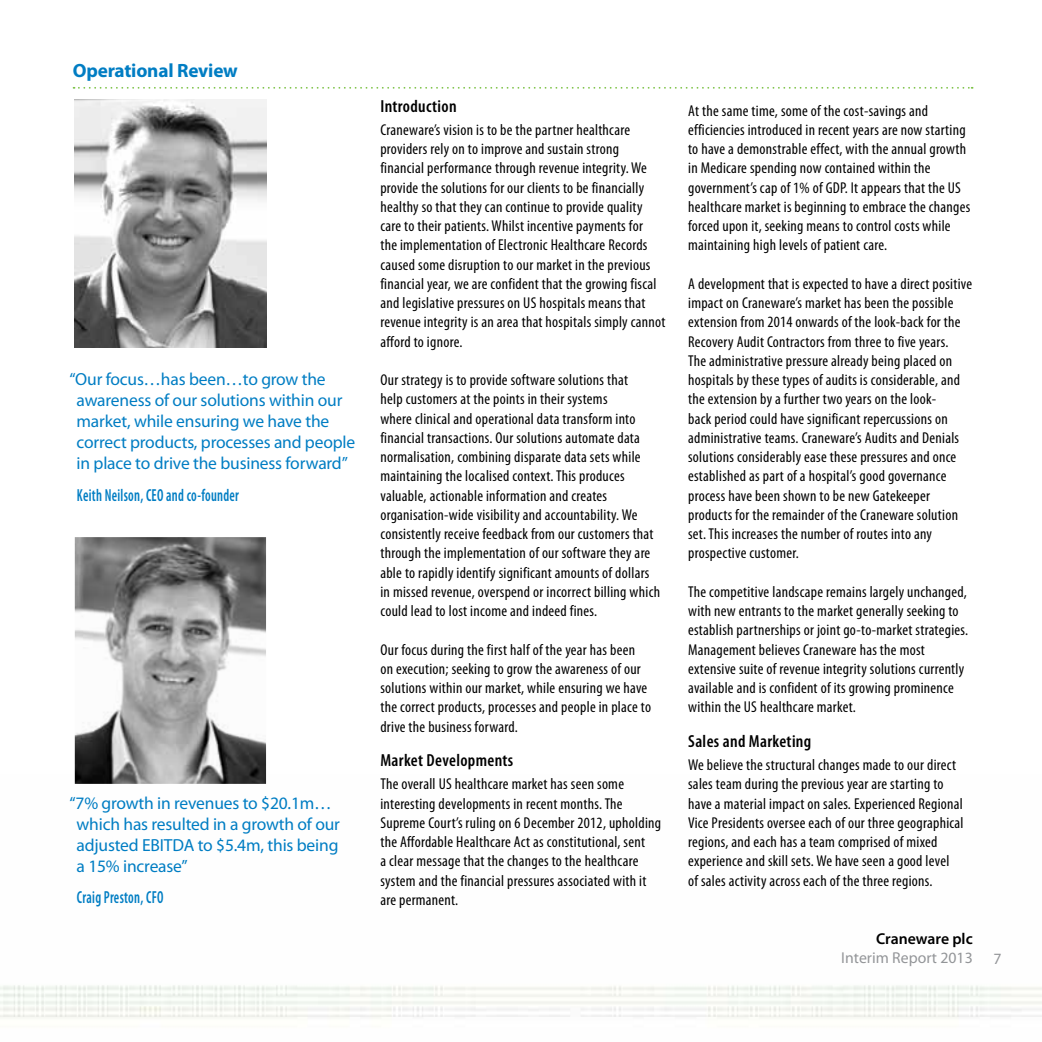
<style>
.page{position:relative;width:1042px;height:1042px;background:#fff}
.page>*{position:absolute;margin:0;border:0;box-sizing:border-box;transform-origin:0 0}
.t1{font:700 19.25px "Myriad Pro";letter-spacing:-.01em;color:#007dc3}
.t2{font:17.5px/21px "Myriad Pro";letter-spacing:-.01em;color:#007dc3}
.t3{font:600 condensed 17.5px "Myriad Pro";letter-spacing:.02em;color:#000}
.t4{font:600 condensed 17.5px "Myriad Pro";letter-spacing:.02em;color:#007dc3;scale:.78 1}
.t5{font:condensed 15.75px/19.2px "Myriad Pro";letter-spacing:.02em;color:#000}
.t6{font:15.75px "Myriad Pro";color:#939598}
.t7{font:600 15.75px "Myriad Pro";color:#000}
</style>
<div class="page">
<img style="left:0;top:775px;width:1042px;height:243px">
<img style="left:75px;top:99px;width:191px;height:248px">
<img style="left:75px;top:537px;width:191px;height:247px">
<svg style="left:74px;top:87px;width:898px;height:2px"></svg>
<p class="t1" style="left:73px;top:58px;width:167px">Operational Review</p>
<p class="t2" style="left:77px;top:368px;width:280px;text-indent:-7px">“Our focus…has been…to grow the awareness of our solutions within our market, while ensuring we have the correct products, processes and people in place to drive the business forward”</p>
<p class="t4" style="left:77px;top:485px;width:209px">Keith Neilson, CEO and co-founder</p>
<p class="t2" style="left:77px;top:792px;width:265px;text-indent:-7px">“7% growth in revenues to $20.1m… which has resulted in a growth of our adjusted EBITDA to $5.4m, this being a 15% increase”</p>
<p class="t4" style="left:77px;top:888px;width:112px">Craig Preston, CFO</p>
<p class="t3" style="left:380px;top:97px;width:78px">Introduction</p>
<p class="t5" style="left:380px;top:120px;width:287px">Craneware’s vision is to be the partner healthcare providers rely on to improve and sustain strong financial performance through revenue integrity. We provide the solutions for our clients to be financially healthy so that they can continue to provide quality care to their patients. Whilst incentive payments for<br>the implementation of Electronic Healthcare Records caused some disruption to our market in the previous financial year, we are confident that the growing fiscal and legislative pressures on US hospitals means that revenue integrity is an area that hospitals simply cannot afford to ignore.</p>
<p class="t5" style="left:380px;top:370px;width:281px">Our strategy is to provide software solutions that<br>help customers at the points in their systems<br>where clinical and operational data transform into financial transactions. Our solutions automate data normalisation, combining disparate data sets while maintaining the localised context. This produces valuable, actionable information and creates organisation-wide visibility and accountability. We consistently receive feedback from our customers that through the implementation of our software they are able to rapidly identify significant amounts of dollars in missed revenue, overspend or incorrect billing which could lead to lost income and indeed fines.</p>
<p class="t5" style="left:380px;top:639px;width:272px">Our focus during the first half of the year has been on execution; seeking to grow the awareness of our solutions within our market, while ensuring we have the correct products, processes and people in place to drive the business forward.</p>
<p class="t3" style="left:380px;top:750px;width:134px">Market Developments</p>
<p class="t5" style="left:380px;top:774px;width:282px">The overall US healthcare market has seen some interesting developments in recent months. The Supreme Court’s ruling on 6 December 2012, upholding the Affordable Healthcare Act as constitutional, sent<br>a clear message that the changes to the healthcare system and the financial pressures associated with it are permanent.</p>
<p class="t5" style="left:688px;top:100px;width:284px">At the same time, some of the cost-savings and efficiencies introduced in recent years are now starting to have a demonstrable effect, with the annual growth in Medicare spending now contained within the government’s cap of 1% of GDP. It appears that the US healthcare market is beginning to embrace the changes forced upon it, seeking means to control costs while maintaining high levels of patient care.</p>
<p class="t5" style="left:688px;top:274px;width:285px">A development that is expected to have a direct positive impact on Craneware’s market has been the possible extension from 2014 onwards of the look-back for the Recovery Audit Contractors from three to five years.<br>The administrative pressure already being placed on hospitals by these types of audits is considerable, and the extension by a further two years on the look-<br>back period could have significant repercussions on administrative teams. Craneware’s Audits and Denials solutions considerably ease these pressures and once established as part of a hospital’s good governance process have been shown to be new Gatekeeper products for the remainder of the Craneware solution set. This increases the number of routes into any prospective customer.</p>
<p class="t5" style="left:688px;top:582px;width:282px">The competitive landscape remains largely unchanged, with new entrants to the market generally seeking to establish partnerships or joint go-to-market strategies.<br>Management believes Craneware has the most extensive suite of revenue integrity solutions currently available and is confident of its growing prominence within the US healthcare market.</p>
<p class="t3" style="left:688px;top:731px;width:125px">Sales and Marketing</p>
<p class="t5" style="left:688px;top:755px;width:277px">We believe the structural changes made to our direct sales team during the previous year are starting to have a material impact on sales. Experienced Regional Vice Presidents oversee each of our three geographical regions, and each has a team comprised of mixed experience and skill sets. We have seen a good level<br>of sales activity across each of the three regions.</p>
<p class="t7" style="left:876px;top:929px;width:98px">Craneware plc</p>
<p class="t6" style="left:841px;top:948px;width:133px">Interim Report 2013</p>
<p class="t6" style="left:993px;top:948px;width:10px">7</p>
</div>
